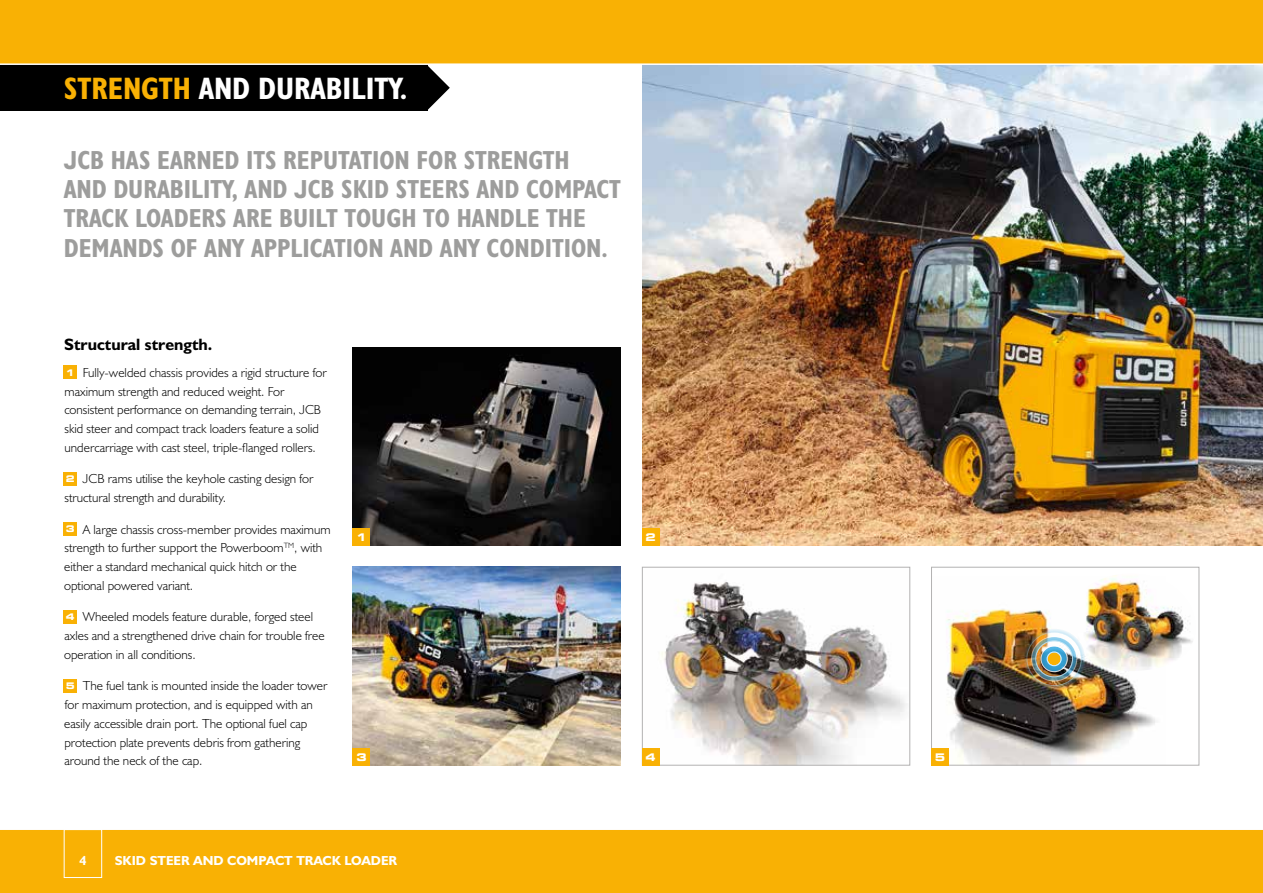
<style>
.page{position:relative;width:1263px;height:893px;background:#fff}
.page>*{position:absolute;margin:0;border:0;box-sizing:border-box;transform-origin:0 0}
.t1{font:31.2px "JCB Bold Condensed";color:#fff}
.t2{font:26.25px/29.2px "JCB Bold Condensed";color:#9d9d9c}
.t3{font:16.5px "JCB Bold";color:#000}
.t4{font:13.2px/18.8px "JCB Light";color:#000}
.t5{font:13.2px "JCB Bold";color:#fff}
.t6{font:700 expanded 10.5px "Square 721 BT";color:#fff}
.s1{color:#f9b104}
.s2{font-family:"Square 721 BT";font-weight:700;font-stretch:expanded;font-size:9.15px;color:#fff}
</style>
<div class="page">
<img style="left:642px;top:65px;width:621px;height:481px">
<svg style="left:427px;top:65px;width:23px;height:45px"></svg>
<div style="left:0;top:54px;width:427px;height:57px;background:#000"></div>
<div style="left:0;top:0;width:1263px;height:64px;background:#f9b104"></div>
<hr style="left:0;top:63px;width:1263px;height:2px;background:#fff">
<div style="left:0;top:829px;width:1263px;height:64px;background:#f9b104"></div>
<hr style="left:0;top:828px;width:1263px;height:2px;background:#fff">
<div style="left:64px;top:829px;width:38px;height:49px;border:1px solid #fff"></div>
<img style="left:659px;top:581px;width:248px;height:182px">
<div style="left:642px;top:567px;width:268px;height:198px;border:1px solid #b3b2b2"></div>
<img style="left:946px;top:609px;width:210px;height:154px">
<div style="left:931px;top:567px;width:268px;height:198px;border:1px solid #b3b2b2"></div>
<div style="left:64px;top:366px;width:13px;height:13px;background:#f9b104"></div>
<div style="left:64px;top:472px;width:13px;height:13px;background:#f9b104"></div>
<div style="left:64px;top:522px;width:13px;height:14px;background:#f9b104"></div>
<div style="left:64px;top:610px;width:13px;height:13px;background:#f9b104"></div>
<div style="left:64px;top:679px;width:13px;height:13px;background:#f9b104"></div>
<img style="left:353px;top:567px;width:268px;height:198px">
<img style="left:353px;top:347px;width:268px;height:199px">
<div style="left:642px;top:748px;width:17px;height:17px;background:#f9b104"></div>
<div style="left:642px;top:529px;width:17px;height:17px;background:#f9b104"></div>
<div style="left:353px;top:748px;width:17px;height:17px;background:#f9b104"></div>
<div style="left:353px;top:529px;width:17px;height:17px;background:#f9b104"></div>
<div style="left:931px;top:748px;width:17px;height:17px;background:#f9b104"></div>
<img style="left:1070px;top:575px;width:123px;height:96px">
<img style="left:1022px;top:627px;width:64px;height:63px">
<h1 class="t1" style="left:64px;top:69px;width:345px"><span class="s1">STRENGTH</span> AND DURABILITY.</h1>
<h2 class="t2" style="left:64px;top:145px;width:559px">JCB HAS EARNED ITS REPUTATION FOR STRENGTH<br>AND DURABILITY, AND JCB SKID STEERS AND COMPACT TRACK LOADERS ARE BUILT TOUGH TO HANDLE THE DEMANDS OF ANY APPLICATION AND ANY CONDITION.</h2>
<p class="t3" style="left:64px;top:334px;width:150px">Structural strength.</p>
<p class="t4" style="left:64px;top:363px;width:264px"><span class="s2">1</span> Fully-welded chassis provides a rigid structure for maximum strength and reduced weight. For consistent performance on demanding terrain, JCB skid steer and compact track loaders feature a solid undercarriage with cast steel, triple-flanged rollers.</p>
<p class="t4" style="left:65px;top:469px;width:251px"><span class="s2">2</span> JCB rams utilise the keyhole casting design for structural strength and durability.</p>
<p class="t4" style="left:64px;top:519px;width:268px"><span class="s2">3</span> A large chassis cross-member provides maximum strength to further support the Powerboom<sup>TM</sup>, with either a standard mechanical quick hitch or the optional powered variant.</p>
<p class="t4" style="left:64px;top:607px;width:262px"><span class="s2">4</span> Wheeled models feature durable, forged steel axles and a strengthened drive chain for trouble free operation in all conditions.</p>
<p class="t4" style="left:64px;top:676px;width:265px"><span class="s2">5</span> The fuel tank is mounted inside the loader tower for maximum protection, and is equipped with an easily accessible drain port. The optional fuel cap protection plate prevents debris from gathering around the neck of the cap.</p>
<p class="t6" style="left:356px;top:531px;width:12px">1</p>
<p class="t6" style="left:356px;top:751px;width:12px">3</p>
<p class="t6" style="left:645px;top:531px;width:12px">2</p>
<p class="t6" style="left:645px;top:751px;width:12px">4</p>
<p class="t5" style="left:79px;top:852px;width:9px">4</p>
<p class="t5" style="left:115px;top:852px;width:284px">SKID STEER AND COMPACT TRACK LOADER</p>
<p class="t6" style="left:935px;top:751px;width:12px">5</p>
</div>
